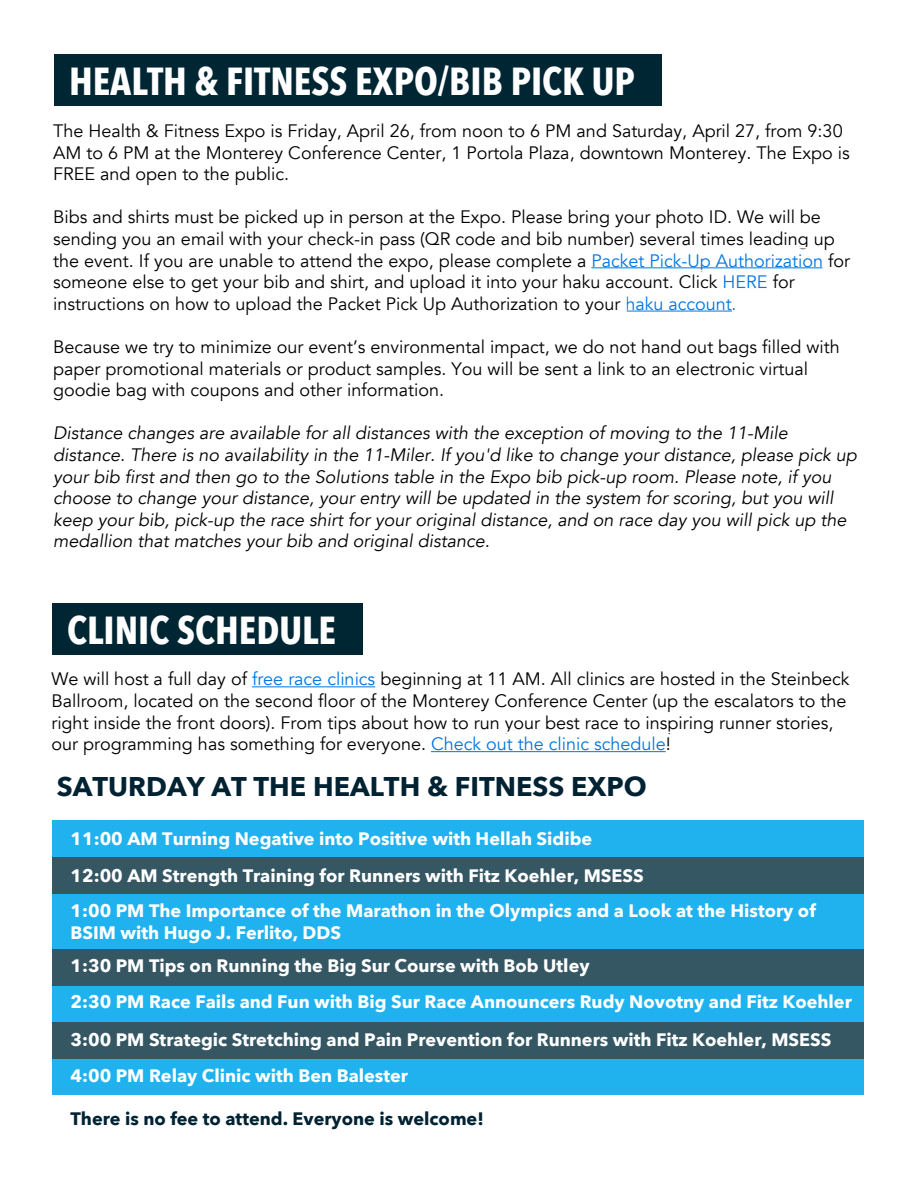
<style>
.page{position:relative;width:918px;height:1188px;background:#fff}
.page>*{position:absolute;margin:0;border:0;box-sizing:border-box;transform-origin:0 0}
.t1{font:700 39px "Avenir Next Condensed";color:#fff}
.t2{font:700 27px "Avenir Next";color:#012233}
.t3{font:18px/21.6px "Avenir";color:#000}
.t4{font:italic 18px/21.6px "Avenir";color:#000}
.t5{font:700 18px/36.2px "Avenir Next";color:#fff}
.t6{font:700 18px "Avenir Next";color:#012233}
.s1{color:#0077e2}
</style>
<div class="page">
<div style="left:54px;top:54px;width:608px;height:52px;background:#002634"></div>
<hr style="left:591px;top:267px;width:232px;height:1px;background:#0077e2">
<hr style="left:626px;top:311px;width:106px;height:1px;background:#0077e2">
<div style="left:53px;top:820px;width:811px;height:37px;background:#20b2ee"></div>
<div style="left:53px;top:985px;width:811px;height:37px;background:#20b2ee"></div>
<div style="left:53px;top:1058px;width:811px;height:37px;background:#20b2ee"></div>
<div style="left:53px;top:1022px;width:811px;height:36px;background:#355763"></div>
<div style="left:53px;top:857px;width:811px;height:37px;background:#355763"></div>
<div style="left:53px;top:949px;width:811px;height:36px;background:#355763"></div>
<div style="left:53px;top:894px;width:811px;height:55px;background:#20b2ee"></div>
<hr style="left:252px;top:686px;width:123px;height:1px;background:#0077e2">
<hr style="left:431px;top:751px;width:235px;height:1px;background:#0077e2">
<div style="left:52px;top:603px;width:311px;height:52px;background:#002634"></div>
<div style="left:589px;top:247px;width:235px;height:24px;border:2px solid #fff"></div>
<h1 class="t1" style="left:69px;top:57px;width:567px">HEALTH &amp; FITNESS EXPO/BIB PICK UP</h1>
<p class="t3" style="left:53px;top:120px;width:798px">The Health &amp; Fitness Expo is Friday, April 26, from noon to 6 PM and Saturday, April 27, from 9:30<br>AM to 6 PM at the Monterey Conference Center, 1 Portola Plaza, downtown Monterey. The Expo is<br>FREE and open to the public.</p>
<p class="t3" style="left:53px;top:207px;width:798px">Bibs and shirts must be picked up in person at the Expo. Please bring your photo ID. We will be sending you an email with your check-in pass (QR code and bib number) several times leading up the event. If you are unable to attend the expo, please complete a <span class="s1">Packet Pick-Up Authorization</span> for someone else to get your bib and shirt, and upload it into your haku account. Click <span class="s1">HERE</span> for instructions on how to upload the Packet Pick Up Authorization to your <span class="s1">haku account</span>.</p>
<p class="t3" style="left:53px;top:336px;width:788px">Because we try to minimize our event’s environmental impact, we do not hand out bags filled with paper promotional materials or product samples. You will be sent a link to an electronic virtual goodie bag with coupons and other information.</p>
<p class="t4" style="left:53px;top:423px;width:805px">Distance changes are available for all distances with the exception of moving to the 11-Mile distance. There is no availability in the 11-Miler. If you'd like to change your distance, please pick up your bib first and then go to the Solutions table in the Expo bib pick-up room. Please note, if you choose to change your distance, your entry will be updated in the system for scoring, but you will keep your bib, pick-up the race shirt for your original distance, and on race day you will pick up the medallion that matches your bib and original distance.</p>
<h1 class="t1" style="left:67px;top:606px;width:270px">CLINIC SCHEDULE</h1>
<p class="t3" style="left:51px;top:669px;width:800px">We will host a full day of <span class="s1">free race clinics</span> beginning at 11 AM. All clinics are hosted in the Steinbeck Ballroom, located on the second floor of the Monterey Conference Center (up the escalators to the right inside the front doors). From tips about how to run your best race to inspiring runner stories, our programming has something for everyone. <span class="s1">Check out the clinic schedule</span>!</p>
<h2 class="t2" style="left:57px;top:763px;width:591px">SATURDAY AT THE HEALTH &amp; FITNESS EXPO</h2>
<p class="t5" style="left:70px;top:821px;width:575px">11:00 AM Turning Negative into Positive with Hellah Sidibe<br>12:00 AM Strength Training for Runners with Fitz Koehler, MSESS</p>
<p class="t5" style="left:70px;top:900px;width:747px;line-height:21.6px">1:00 PM The Importance of the Marathon in the Olympics and a Look at the History of<br>BSIM with Hugo J. Ferlito, DDS</p>
<p class="t5" style="left:70px;top:948px;width:783px;line-height:35.5px">1:30 PM Tips on Running the Big Sur Course with Bob Utley<br>2:30 PM Race Fails and Fun with Big Sur Race Announcers Rudy Novotny and Fitz Koehler</p>
<p class="t5" style="left:70px;top:1021px;width:762px">3:00 PM Strategic Stretching and Pain Prevention for Runners with Fitz Koehler, MSESS</p>
<p class="t5" style="left:70px;top:1057px;width:339px">4:00 PM Relay Clinic with Ben Balester</p>
<p class="t6" style="left:70px;top:1103px;width:415px">There is no fee to attend. Everyone is welcome!</p>
</div>
